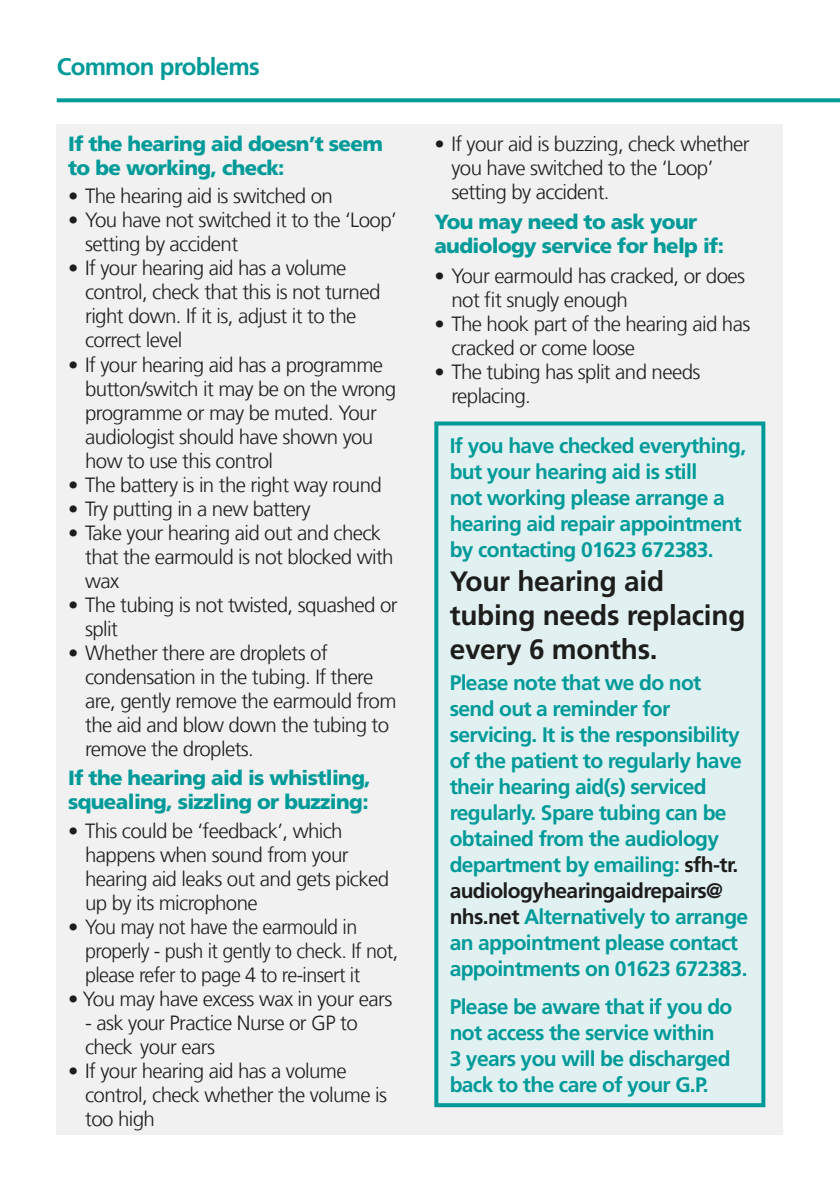
<style>
.page{position:relative;width:840px;height:1191px;background:#fff}
.page>*{position:absolute;margin:0;border:0;box-sizing:border-box;transform-origin:0 0}
.t1{font:700 28px/34px "Frutiger LT Com";letter-spacing:-.01em;color:#1d1d1b}
.t2{font:700 24px "Frutiger LT Com";letter-spacing:-.03em;color:#009a99}
.t3{font:700 21px/26px "Frutiger LT Com";letter-spacing:-.03em;color:#009a99}
.t4{font:300 20.4px/24px "Frutiger LT Com";letter-spacing:-.03em;color:#1d1d1b}
.t5{font:900 20.4px/24px "Frutiger LT Com";letter-spacing:-.03em;color:#009a99}
.s1{color:#1d1d1b}
</style>
<div class="page">
<svg style="left:57px;top:98px;width:782px;height:4px;fill:#009a99"></svg>
<div style="left:57px;top:124px;width:725px;height:1011px;background:#f1f1f1"></div>
<div style="left:436px;top:423px;width:327px;height:682px;background:#e1f1f2"></div>
<div style="left:434px;top:421px;width:331px;height:686px;border:4px solid #009a99"></div>
<p class="t2" style="left:57px;top:52px;width:204px">Common problems</p>
<p class="t5" style="left:68px;top:132px;width:316px">If the hearing aid doesn’t seem to be working, check:</p>
<p class="t4" style="left:68px;top:184px;width:266px">• The hearing aid is switched on</p>
<p class="t4" style="left:85px;top:208px;width:313px;text-indent:-17px">• You have not switched it to the ‘Loop’ setting by accident</p>
<p class="t4" style="left:85px;top:256px;width:297px;text-indent:-17px">• If your hearing aid has a volume control, check that this is not turned right down. If it is, adjust it to the correct level</p>
<p class="t4" style="left:85px;top:352px;width:312px;text-indent:-17px">• If your hearing aid has a programme button/switch it may be on the wrong programme or may be muted. Your audiologist should have shown you how to use this control</p>
<p class="t4" style="left:68px;top:472px;width:315px">• The battery is in the right way round</p>
<p class="t4" style="left:68px;top:496px;width:244px">• Try putting in a new battery</p>
<p class="t4" style="left:85px;top:521px;width:310px;text-indent:-17px">• Take your hearing aid out and check that the earmould is not blocked with wax</p>
<p class="t4" style="left:85px;top:593px;width:314px;text-indent:-17px">• The tubing is not twisted, squashed or split</p>
<p class="t4" style="left:85px;top:641px;width:313px;text-indent:-17px">• Whether there are droplets of condensation in the tubing. If there are, gently remove the earmould from the aid and blow down the tubing to remove the droplets.</p>
<p class="t5" style="left:68px;top:766px;width:304px">If the hearing aid is whistling, squealing, sizzling or buzzing:</p>
<p class="t4" style="left:85px;top:818px;width:305px;text-indent:-17px">• This could be ‘feedback’, which happens when sound from your hearing aid leaks out and gets picked up by its microphone</p>
<p class="t4" style="left:85px;top:914px;width:314px;text-indent:-17px">• You may not have the earmould in properly - push it gently to check. If not, please refer to page 4 to re-insert it</p>
<p class="t4" style="left:68px;top:986px;width:325px">• You may have excess wax in your ears</p>
<p class="t4" style="left:85px;top:1010px;width:274px">- ask your Practice Nurse or GP to check your ears</p>
<p class="t4" style="left:85px;top:1058px;width:303px;text-indent:-17px">• If your hearing aid has a volume control, check whether the volume is too high</p>
<p class="t4" style="left:451px;top:132px;width:299px;text-indent:-17px">• If your aid is buzzing, check whether you have switched to the ‘Loop’ setting by accident.</p>
<p class="t5" style="left:434px;top:210px;width:291px">You may need to ask your audiology service for help if:</p>
<p class="t4" style="left:451px;top:264px;width:295px;text-indent:-17px">• Your earmould has cracked, or does not fit snugly enough</p>
<p class="t4" style="left:451px;top:312px;width:300px;text-indent:-17px">• The hook part of the hearing aid has cracked or come loose</p>
<p class="t4" style="left:451px;top:360px;width:250px;text-indent:-17px">• The tubing has split and needs replacing.</p>
<p class="t3" style="left:449px;top:432px;width:298px">If you have checked everything, but your hearing aid is still<br>not working please arrange a hearing aid repair appointment by contacting 01623 672383.</p>
<h1 class="t1" style="left:449px;top:564px;width:297px">Your hearing aid tubing needs replacing every 6 months.</h1>
<p class="t3" style="left:449px;top:670px;width:300px">Please note that we do not send out a reminder for servicing. It is the responsibility of the patient to regularly have their hearing aid(s) serviced regularly. Spare tubing can be obtained from the audiology department by emailing: <span class="s1">sfh-tr. audiologyhearingaidrepairs@ nhs.net</span> Alternatively to arrange an appointment please contact appointments on 01623 672383.</p>
<p class="t3" style="left:449px;top:993px;width:284px">Please be aware that if you do not access the service within<br>3 years you will be discharged back to the care of your G.P.</p>
</div>
